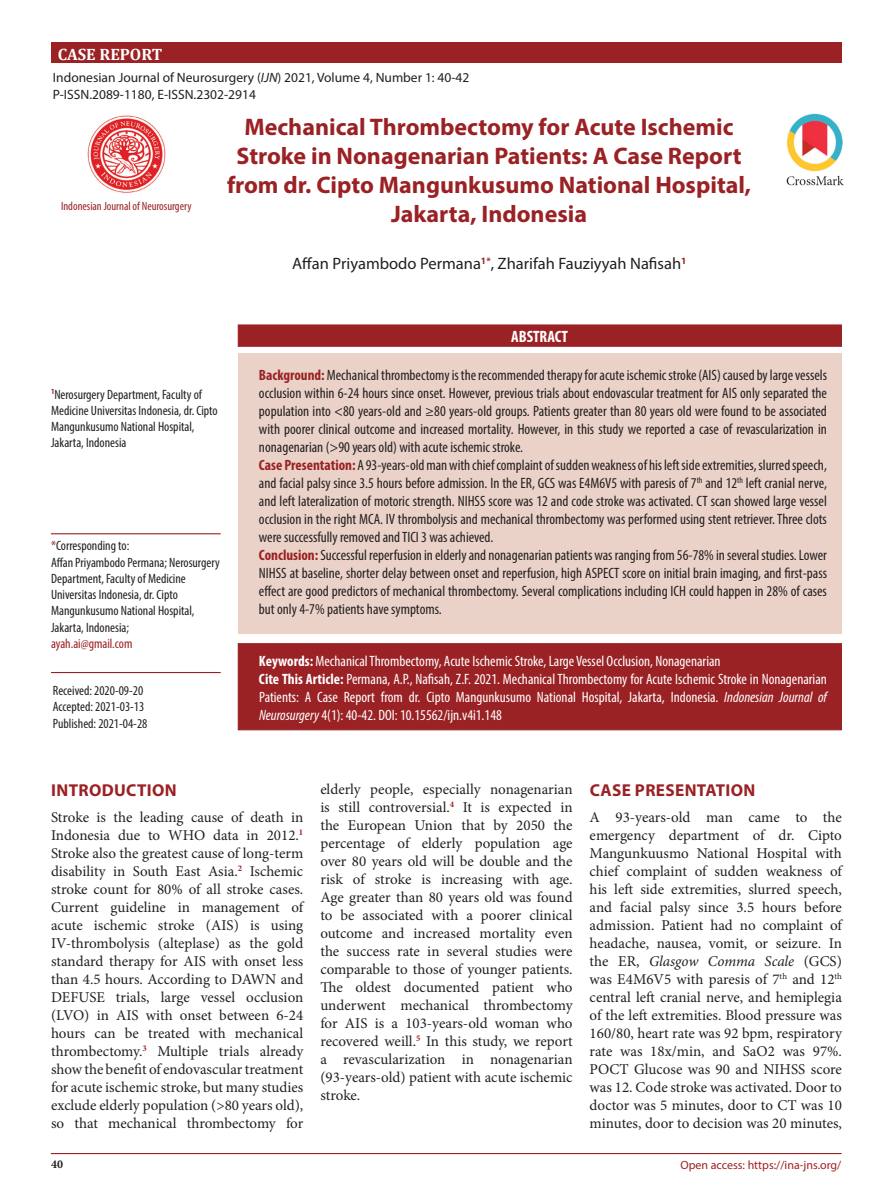
<style>
.page{position:relative;width:893px;height:1191px;background:#fff}
.page>*{position:absolute;margin:0;border:0;box-sizing:border-box;transform-origin:0 0}
.t1{font:700 24px/28.8px "Myriad Pro";color:#9a2124;text-align:center}
.judul{font:700 17.25px "Myriad Pro";letter-spacing:.02em;color:#9a2124}
.JISEBI_Author_Name{font:16.5px "Myriad Pro";color:#231f20}
.t2{font:700 16.5px "Cambria";color:#fff}
.Default{font:700 condensed 16.5px "Myriad Pro";color:#fff}
.t3{font:15px/18px "Minion Pro";color:#231f20;text-align:justify}
.t4{font:condensed 15px/18px "Myriad Pro";color:#231f20;text-align:justify}
.t5{font:condensed 15px/18px "Myriad Pro";color:#fff;text-align:justify}
.JISEBI_Author_Name-2{font:condensed 13.5px/16.2px "Myriad Pro";color:#231f20}
.JISEBI_Author_Affili{font:condensed 13.5px/16.2px "Myriad Pro";color:#231f20}
.t6{font:13.5px "Myriad Pro";color:#231f20}
.t7{font:condensed 13.5px "Myriad Pro";color:#9a2124}
.judul-2{font:condensed 12px "Myriad Pro";color:#9a2124}
.judul-3{font:12px "Myriad Pro";color:#a11f23}
.judul-4{font:700 12px "Minion Pro";color:#231f20}
.s1{font-style:italic}
.s2{color:#9a2124}
.s3{font-weight:700;color:#9a2124}
.s4{font-weight:700}
</style>
<div class="page">
<div style="left:51px;top:43px;width:790px;height:20px;background:#9a2124"></div>
<div style="left:238px;top:324px;width:604px;height:23px;background:#9a2124;border:1px solid #9a2124"></div>
<div style="left:238px;top:353px;width:603px;height:281px;background:#ead2c8"></div>
<div style="left:238px;top:643px;width:604px;height:87px;background:#9a2124;border:1px solid #9a2124"></div>
<img style="left:786px;top:113px;width:58px;height:73px">
<hr style="left:51px;top:533px;width:170px;height:1px;background:#9a2124">
<hr style="left:51px;top:672px;width:170px;height:1px;background:#9a2124">
<hr style="left:51px;top:1153px;width:790px;height:1px;background:#9a2124">
<img style="left:87px;top:115px;width:79px;height:78px">
<p class="t2" style="left:58px;top:44px;width:106px">CASE REPORT</p>
<p class="t6" style="left:53px;top:70px;width:418px">Indonesian Journal of Neurosurgery (<span class="s1">IJN</span>) 2021, Volume 4, Number 1: 40-42</p>
<p class="t6" style="left:53px;top:86px;width:205px">P-ISSN.2089-1180, E-ISSN.2302-2914</p>
<p class="judul-2" style="left:61px;top:198px;width:132px">Indonesian Journal of Neurosurgery</p>
<p class="t1" style="left:227px;top:112px;width:526px">Mechanical Thrombectomy for Acute Ischemic Stroke in Nonagenarian Patients: A Case Report from dr. Cipto Mangunkusumo National Hospital, Jakarta, Indonesia</p>
<p class="JISEBI_Author_Name" style="left:292px;top:253px;width:396px">Affan Priyambodo Permana<sup>1*</sup>, Zharifah Fauziyyah Nafisah<sup>1</sup></p>
<p class="Default" style="left:511px;top:326px;width:58px">ABSTRACT</p>
<p class="JISEBI_Author_Affili" style="left:51px;top:386px;width:168px"><sup>1</sup>Nerosurgery Department, Faculty of Medicine Universitas Indonesia, dr. Cipto Mangunkusumo National Hospital, Jakarta, Indonesia</p>
<p class="JISEBI_Author_Affili" style="left:51px;top:538px;width:80px"><span class="s2">*</span>Corresponding to:</p>
<p class="JISEBI_Author_Name-2" style="left:51px;top:554px;width:170px">Affan Priyambodo Permana; Nerosurgery<br>Department, Faculty of Medicine<br>Universitas Indonesia, dr. Cipto<br>Mangunkusumo National Hospital,<br>Jakarta, Indonesia;</p>
<p class="t7" style="left:51px;top:635px;width:83px">ayah.ai@gmail.com</p>
<p class="JISEBI_Author_Name-2" style="left:53px;top:682px;width:92px">Received: 2020-09-20</p>
<p class="JISEBI_Author_Name-2" style="left:53px;top:698px;width:93px">Accepted: 2021-03-13</p>
<p class="JISEBI_Author_Name-2" style="left:53px;top:715px;width:96px">Published: 2021-04-28</p>
<p class="t4" style="left:259px;top:365px;width:570px"><span class="s3">Background:</span> Mechanical thrombectomy is the recommended therapy for acute ischemic stroke (AIS) caused by large vessels occlusion within 6-24 hours since onset. However, previous trials about endovascular treatment for AIS only separated the population into &lt;80 years-old and ≥80 years-old groups. Patients greater than 80 years old were found to be associated with poorer clinical outcome and increased mortality. However, in this study we reported a case of revascularization in nonagenarian (&gt;90 years old) with acute ischemic stroke.</p>
<p class="t4" style="left:259px;top:455px;width:569px"><span class="s3">Case Presentation:</span> A 93-years-old man with chief complaint of sudden weakness of his left side extremities, slurred speech, and facial palsy since 3.5 hours before admission. In the ER, GCS was E4M6V5 with paresis of 7<sup>th</sup> and 12<sup>th</sup> left cranial nerve, and left lateralization of motoric strength. NIHSS score was 12 and code stroke was activated. CT scan showed large vessel occlusion in the right MCA. IV thrombolysis and mechanical thrombectomy was performed using stent retriever. Three clots were successfully removed and TICI 3 was achieved.</p>
<p class="t4" style="left:259px;top:545px;width:569px"><span class="s3">Conclusion:</span> Successful reperfusion in elderly and nonagenarian patients was ranging from 56-78% in several studies. Lower NIHSS at baseline, shorter delay between onset and reperfusion, high ASPECT score on initial brain imaging, and first-pass effect are good predictors of mechanical thrombectomy. Several complications including ICH could happen in 28% of cases but only 4-7% patients have symptoms.</p>
<p class="t5" style="left:259px;top:652px;width:463px"><span class="s4">Keywords:</span> Mechanical Thrombectomy, Acute Ischemic Stroke, Large Vessel Occlusion, Nonagenarian</p>
<p class="t5" style="left:259px;top:670px;width:569px"><span class="s4">Cite This Article:</span> Permana, A.P., Nafisah, Z.F. 2021. Mechanical Thrombectomy for Acute Ischemic Stroke in Nonagenarian Patients: A Case Report from dr. Cipto Mangunkusumo National Hospital, Jakarta, Indonesia. <span class="s1">Indonesian Journal of Neurosurgery</span> 4(1): 40-42. DOI: 10.15562/ijn.v4i1.148</p>
<p class="judul" style="left:51px;top:778px;width:127px">INTRODUCTION</p>
<p class="t3" style="left:51px;top:808px;width:254px">Stroke is the leading cause of death in Indonesia due to WHO data in 2012.<sup>1<br></sup>Stroke also the greatest cause of long-term disability in South East Asia.<sup>2</sup> Ischemic stroke count for 80% of all stroke cases.<br>Current guideline in management of acute ischemic stroke (AIS) is using IV-thrombolysis (alteplase) as the gold standard therapy for AIS with onset less than 4.5 hours. According to DAWN and DEFUSE trials, large vessel occlusion (LVO) in AIS with onset between 6-24 hours can be treated with mechanical thrombectomy.<sup>3</sup> Multiple trials already show the benefit of endovascular treatment for acute ischemic stroke, but many studies exclude elderly population (&gt;80 years old), so that mechanical thrombectomy for</p>
<p class="judul-4" style="left:51px;top:1156px;width:13px">40</p>
<p class="t3" style="left:320px;top:780px;width:254px">elderly people, especially nonagenarian is still controversial.<sup>4</sup> It is expected in the European Union that by 2050 the percentage of elderly population age over 80 years old will be double and the risk of stroke is increasing with age.<br>Age greater than 80 years old was found to be associated with a poorer clinical outcome and increased mortality even the success rate in several studies were comparable to those of younger patients.<br>The oldest documented patient who underwent mechanical thrombectomy for AIS is a 103-years-old woman who recovered weill.<sup>5</sup> In this study, we report a revascularization in nonagenarian (93-years-old) patient with acute ischemic stroke.</p>
<p class="judul" style="left:590px;top:778px;width:167px">CASE PRESENTATION</p>
<p class="t3" style="left:590px;top:808px;width:254px">A 93-years-old man came to the emergency department of dr. Cipto Mangunkuusmo National Hospital with chief complaint of sudden weakness of his left side extremities, slurred speech, and facial palsy since 3.5 hours before admission. Patient had no complaint of headache, nausea, vomit, or seizure. In the ER, <span class="s1">Glasgow Comma Scale</span> (GCS) was E4M6V5 with paresis of 7<sup>th</sup> and 12<sup>th </sup>central left cranial nerve, and hemiplegia of the left extremities. Blood pressure was 160/80, heart rate was 92 bpm, respiratory rate was 18x/min, and SaO2 was 97%.<br>POCT Glucose was 90 and NIHSS score was 12. Code stroke was activated. Door to doctor was 5 minutes, door to CT was 10 minutes, door to decision was 20 minutes,</p>
<p class="judul-3" style="left:680px;top:1157px;width:162px"><span class="s2">Open access:</span> https://ina-jns.org/</p>
</div>
